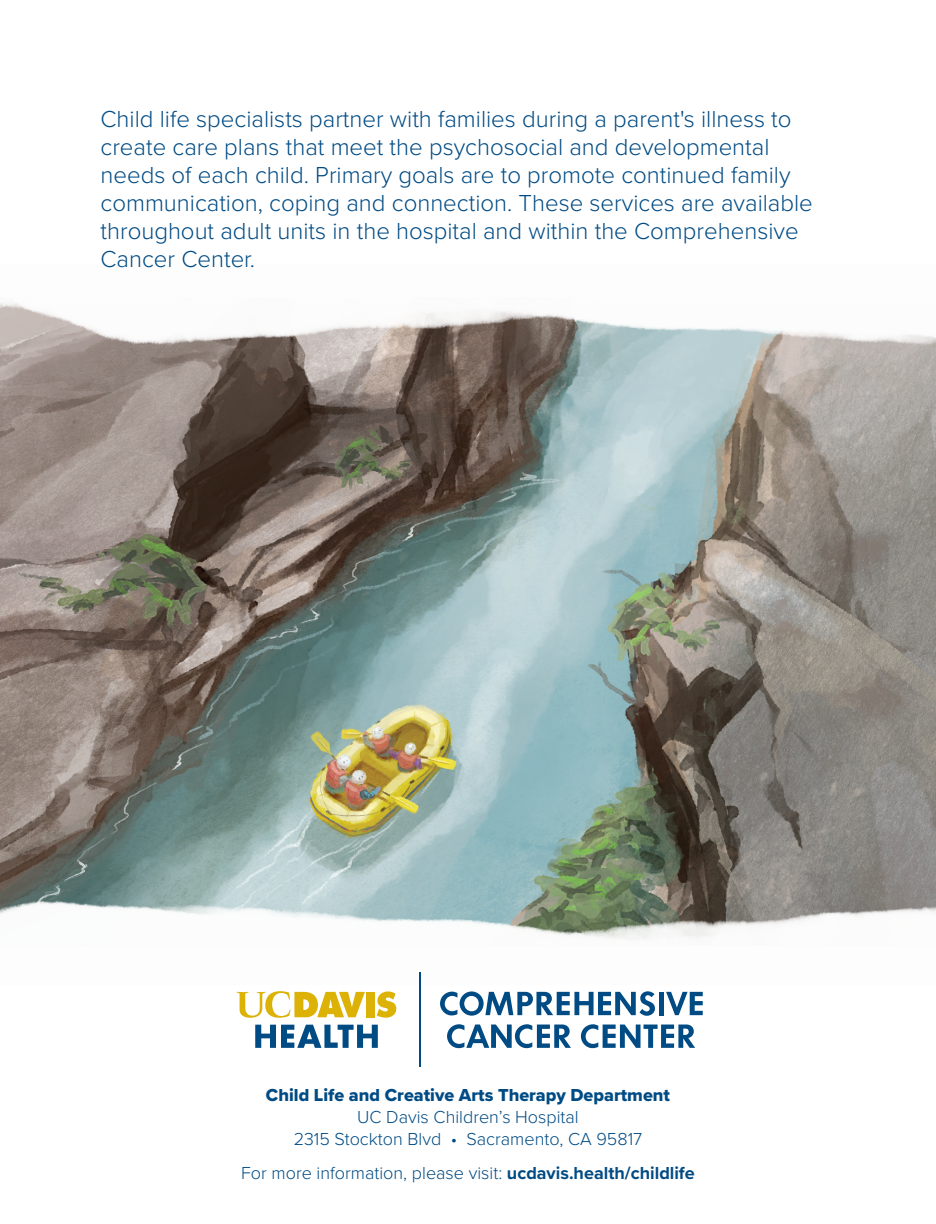
<style>
.page{position:relative;width:936px;height:1224px;background:#fff}
.page>*{position:absolute;margin:0;border:0;box-sizing:border-box;transform-origin:0 0}
.t1{font:300 24px/28px "Proxima Nova";color:#004b84}
.t2{font:300 18px/22px "Proxima Nova";color:#004b84;text-align:center}
.t3{font:18px "Proxima Nova Extrabld";color:#004b84}
.s1{font-weight:700}
</style>
<div class="page">
<img style="left:0;top:406px;width:936px;height:437px">
<img style="left:0;top:302px;width:936px;height:104px">
<img style="left:0;top:843px;width:936px;height:142px">
<svg style="left:440px;top:991px;width:215px;height:25px"></svg>
<div style="left:659px;top:992px;width:5px;height:23px;background:#004b84"></div>
<svg style="left:666px;top:992px;width:37px;height:23px"></svg>
<svg style="left:447px;top:1024px;width:124px;height:24px"></svg>
<svg style="left:581px;top:1024px;width:114px;height:24px"></svg>
<svg style="left:255px;top:1025px;width:123px;height:23px"></svg>
<svg style="left:377px;top:991px;width:19px;height:27px"></svg>
<div style="left:366px;top:992px;width:9px;height:25px;background:#ddb207"></div>
<svg style="left:236px;top:991px;width:129px;height:27px"></svg>
<hr style="left:419px;top:972px;width:1px;height:95px;background:#004b84">
<p class="t1" style="left:101px;top:104px;width:714px">Child life specialists partner with families during a parent's illness to create care plans that meet the psychosocial and developmental needs of each child. Primary goals are to promote continued family communication, coping and connection. These services are available throughout adult units in the hospital and within the Comprehensive Cancer Center.</p>
<p class="t3" style="left:266px;top:1081px;width:406px">Child Life and Creative Arts Therapy Department</p>
<p class="t2" style="left:294px;top:1105px;width:350px">UC Davis Children’s Hospital<br>2315 Stockton Blvd • Sacramento, CA 95817</p>
<p class="t2" style="left:241px;top:1161px;width:455px">For more information, please visit: <span class="s1">ucdavis.health/childlife</span></p>
</div>
